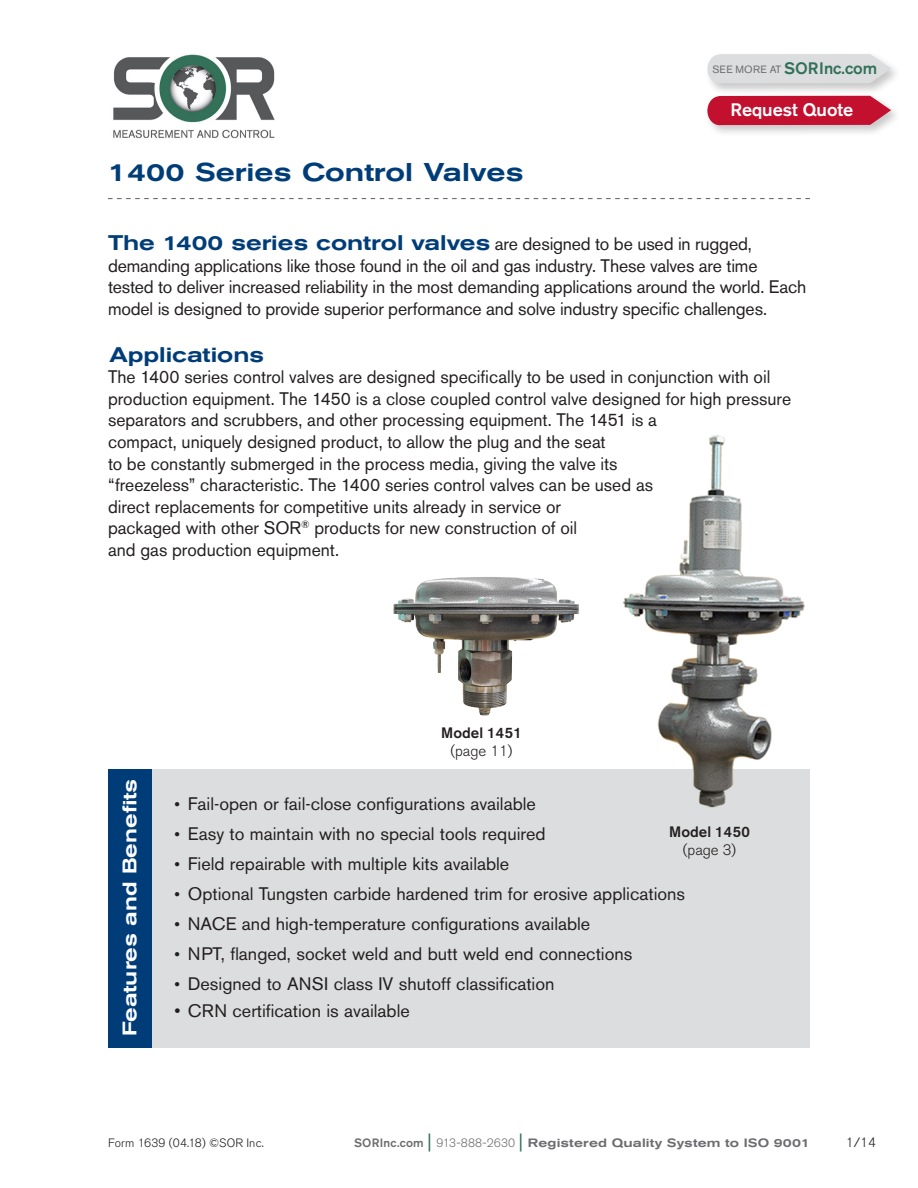
<style>
.page{position:relative;width:918px;height:1188px;background:#fff}
.page>*{position:absolute;margin:0;border:0;box-sizing:border-box;transform-origin:0 0}
.Product_name{font:500 expanded 25.5px "Akzidenz Grotesk BE";color:#003d78}
.Product_Intro{font:500 expanded 21px "Akzidenz Grotesk BE";letter-spacing:-.005em;color:#003d78}
.spec_head{font:500 expanded 19.5px "Akzidenz Grotesk BE";color:#fff}
.body{font:18px/21.6px "Akzidenz Grotesk BE";color:#231f20}
.bulleted_text{font:18px/21.6px "Akzidenz Grotesk BE";letter-spacing:-.01em;color:#231f20}
.t1{font:500 18px "Akzidenz Grotesk BE";color:#fff}
.t2{font:500 16.5px "Akzidenz Grotesk BE";color:#327159}
.t3{font:500 15px "Akzidenz Grotesk BE";color:#231f20}
.t4{font:300 15px "Akzidenz Grotesk BE";color:#231f20}
.body-2{font:300 13.5px "Akzidenz Grotesk BE";color:#231f20}
.ISO_Tagline{font:500 expanded 12px "Akzidenz Grotesk BE";letter-spacing:.015em;color:#6c6d70}
.t5{font:300 12px "Akzidenz Grotesk BE";letter-spacing:.015em;color:#231f20}
.s1{font-weight:400;font-size:10.5px;color:#6c6d70}
.s2{font-weight:500;font-stretch:expanded;font-size:21px;color:#003d78}
.s3{font-size:16.5px}
.s4{font-stretch:normal}
.s5{font-weight:400;font-stretch:normal;font-size:18px;color:#327159}
.s6{font-weight:300;font-stretch:normal}
</style>
<div class="page">
<img style="left:113px;top:54px;width:162px;height:85px">
<svg style="left:108px;top:198px;width:702px;height:1px"></svg>
<img style="left:393px;top:577px;width:186px;height:139px">
<div style="left:141px;top:769px;width:669px;height:278px;background:#dcdddf"></div>
<div style="left:108px;top:769px;width:44px;height:278px;background:#003d78"></div>
<img style="left:622px;top:435px;width:183px;height:373px">
<div style="left:705px;top:51px;width:198px;height:45px;background:#231f20;opacity:.25"></div>
<div style="left:707px;top:54px;width:184px;height:29px;background:#dcdddf"></div>
<div style="left:705px;top:93px;width:198px;height:45px;background:#231f20;opacity:.25"></div>
<svg style="left:707px;top:96px;width:184px;height:29px;background:#c6203c"></svg>
<p class="Product_name" style="left:108px;top:157px;width:417px">1400 Series Control Valves</p>
<p class="t2" style="left:712px;top:58px;width:166px"><span class="s1">SEE MORE AT</span> SORInc.com</p>
<p class="t1" style="left:730px;top:98px;width:124px">Request Quote</p>
<p class="bulleted_text" style="left:108px;top:233px;width:651px"><span class="s2">The 1400 series control valves</span> are designed to be used in rugged, demanding applications like those found in the oil and gas industry. These valves are time</p>
<p class="bulleted_text" style="left:108px;top:276px;width:700px">tested to deliver increased reliability in the most demanding applications around the world. Each model is designed to provide superior performance and solve industry specific challenges.</p>
<p class="Product_Intro" style="left:109px;top:342px;width:156px">Applications</p>
<p class="body" style="left:108px;top:366px;width:685px">The 1400 series control valves are designed specifically to be used in conjunction with oil production equipment. The 1450 is a close coupled control valve designed for high pressure separators and scrubbers, and other processing equipment. The 1451 is a</p>
<p class="body" style="left:108px;top:431px;width:547px">compact, uniquely designed product, to allow the plug and the seat<br>to be constantly submerged in the process media, giving the valve its “freezeless” characteristic. The 1400 series control valves can be used as</p>
<p class="body" style="left:108px;top:496px;width:455px">direct replacements for competitive units already in service or</p>
<p class="body" style="left:108px;top:517px;width:471px">packaged with other SOR<sup>®</sup> products for new construction of oil</p>
<p class="body" style="left:108px;top:539px;width:233px">and gas production equipment.</p>
<p class="spec_head" style="left:119px;top:1036px;width:259px;rotate:-90deg">Features and Benefits</p>
<p class="t3" style="left:441px;top:723px;width:82px">Model 1451</p>
<p class="t4" style="left:450px;top:742px;width:64px">(page 11)</p>
<p class="body" style="left:174px;top:793px;width:363px"><span class="s3">•</span> Fail-open or fail-close configurations available</p>
<p class="body" style="left:174px;top:823px;width:373px"><span class="s3">•</span> Easy to maintain with no special tools required</p>
<p class="body" style="left:174px;top:853px;width:336px"><span class="s3">•</span> Field repairable with multiple kits available</p>
<p class="body" style="left:174px;top:883px;width:512px"><span class="s3">•</span> Optional Tungsten carbide hardened trim for erosive applications</p>
<p class="body" style="left:174px;top:913px;width:417px"><span class="s3">•</span> NACE and high-temperature configurations available</p>
<p class="body" style="left:174px;top:943px;width:460px"><span class="s3">•</span> NPT, flanged, socket weld and butt weld end connections</p>
<p class="body" style="left:174px;top:973px;width:382px"><span class="s3">•</span> Designed to ANSI class IV shutoff classification</p>
<p class="body" style="left:174px;top:1000px;width:237px">• CRN certification is available</p>
<p class="t3" style="left:669px;top:823px;width:82px">Model 1450</p>
<p class="t4" style="left:683px;top:842px;width:55px">(page 3)</p>
<p class="t5" style="left:108px;top:1136px;width:157px">Form 1639 (04.18) ©SOR Inc.</p>
<p class="ISO_Tagline" style="left:354px;top:1136px;width:457px"><span class="s4">SORInc.com</span> <span class="s5">|</span> <span class="s6">913-888-2630</span> <span class="s5">|</span> Registered Quality System to ISO 9001</p>
<p class="body-2" style="left:846px;top:1134px;width:32px">1/14</p>
</div>
